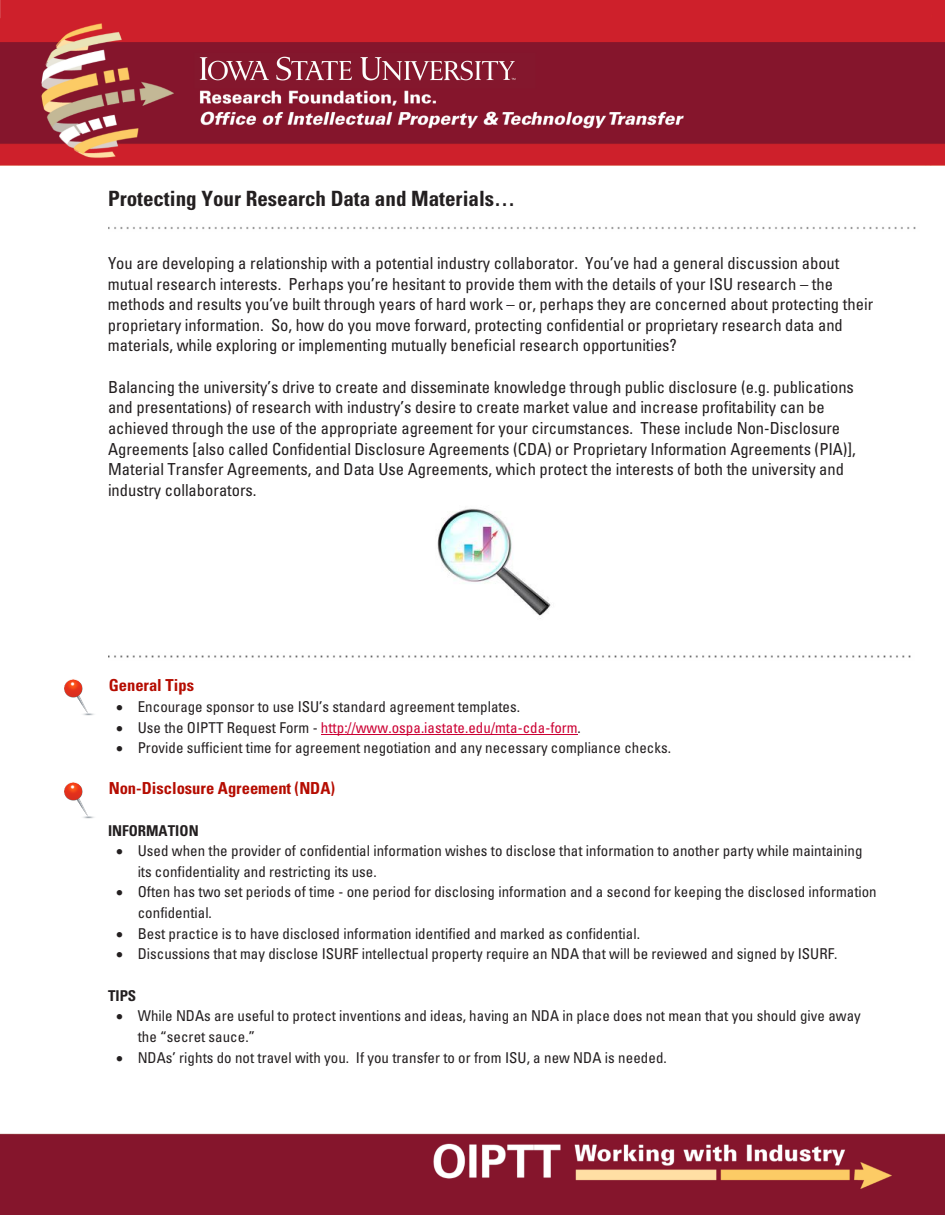
<style>
.page{position:relative;width:945px;height:1215px;background:#fff}
.page>*{position:absolute;margin:0;border:0;box-sizing:border-box;transform-origin:0 0}
.t1{font:700 condensed 21px "Univers LT Std";color:#231f20}
.t2{font:condensed 16.5px/20.5px "Univers LT Std";color:#231f20}
.t3{font:700 condensed 16.5px "Univers LT Std";color:#b50c00}
.t4{font:condensed 15px/20.7px "Univers LT Std";letter-spacing:.005em;color:#231f20}
.t5{font:condensed 15px "Univers LT Std";letter-spacing:.005em;color:#c03}
.t6{font:700 condensed 15px "Univers LT Std";color:#231f20}
.s1{color:#231f20}
</style>
<div class="page">
<img style="left:0;top:1133px;width:945px;height:82px">
<img style="left:0;top:0;width:945px;height:165px">
<hr style="left:321px;top:734px;width:257px;height:1px;background:#c03">
<img style="left:108px;top:226px;width:808px;height:4px">
<img style="left:108px;top:655px;width:803px;height:3px">
<img style="left:64px;top:782px;width:30px;height:37px">
<img style="left:64px;top:679px;width:30px;height:37px">
<img style="left:437px;top:508px;width:114px;height:111px">
<p class="t1" style="left:108px;top:186px;width:409px">Protecting Your Research Data and Materials…</p>
<p class="t2" style="left:108px;top:253px;width:767px">You are developing a relationship with a potential industry collaborator. You’ve had a general discussion about mutual research interests. Perhaps you’re hesitant to provide them with the details of your ISU research – the methods and results you’ve built through years of hard work – or, perhaps they are concerned about protecting their proprietary information. So, how do you move forward, protecting confidential or proprietary research data and materials, while exploring or implementing mutually beneficial research opportunities?</p>
<p class="t2" style="left:108px;top:376px;width:749px">Balancing the university’s drive to create and disseminate knowledge through public disclosure (e.g. publications and presentations) of research with industry’s desire to create market value and increase profitability can be achieved through the use of the appropriate agreement for your circumstances. These include Non-Disclosure Agreements [also called Confidential Disclosure Agreements (CDA) or Proprietary Information Agreements (PIA)], Material Transfer Agreements, and Data Use Agreements, which protect the interests of both the university and industry collaborators.</p>
<p class="t3" style="left:109px;top:675px;width:87px">General Tips</p>
<p class="t4" style="left:116px;top:696px;width:405px">• Encourage sponsor to use ISU’s standard agreement templates.</p>
<p class="t5" style="left:116px;top:718px;width:466px"><span class="s1">• Use the OIPTT Request Form -</span> http://www.ospa.iastate.edu/mta-cda-form<span class="s1">.</span></p>
<p class="t4" style="left:116px;top:737px;width:557px">• Provide sufficient time for agreement negotiation and any necessary compliance checks.</p>
<p class="t3" style="left:109px;top:778px;width:228px">Non-Disclosure Agreement (NDA)</p>
<p class="t6" style="left:108px;top:821px;width:92px">INFORMATION</p>
<p class="t4" style="left:138px;top:840px;width:726px;text-indent:-22px">• Used when the provider of confidential information wishes to disclose that information to another party while maintaining its confidentiality and restricting its use.</p>
<p class="t4" style="left:138px;top:882px;width:741px;text-indent:-22px">• Often has two set periods of time - one period for disclosing information and a second for keeping the disclosed information confidential.</p>
<p class="t4" style="left:116px;top:923px;width:525px">• Best practice is to have disclosed information identified and marked as confidential.</p>
<p class="t4" style="left:116px;top:944px;width:723px">• Discussions that may disclose ISURF intellectual property require an NDA that will be reviewed and signed by ISURF.</p>
<p class="t6" style="left:108px;top:986px;width:30px">TIPS</p>
<p class="t4" style="left:138px;top:1006px;width:725px;text-indent:-22px">• While NDAs are useful to protect inventions and ideas, having an NDA in place does not mean that you should give away the “secret sauce.”</p>
<p class="t4" style="left:116px;top:1047px;width:552px">• NDAs’ rights do not travel with you. If you transfer to or from ISU, a new NDA is needed.</p>
</div>
